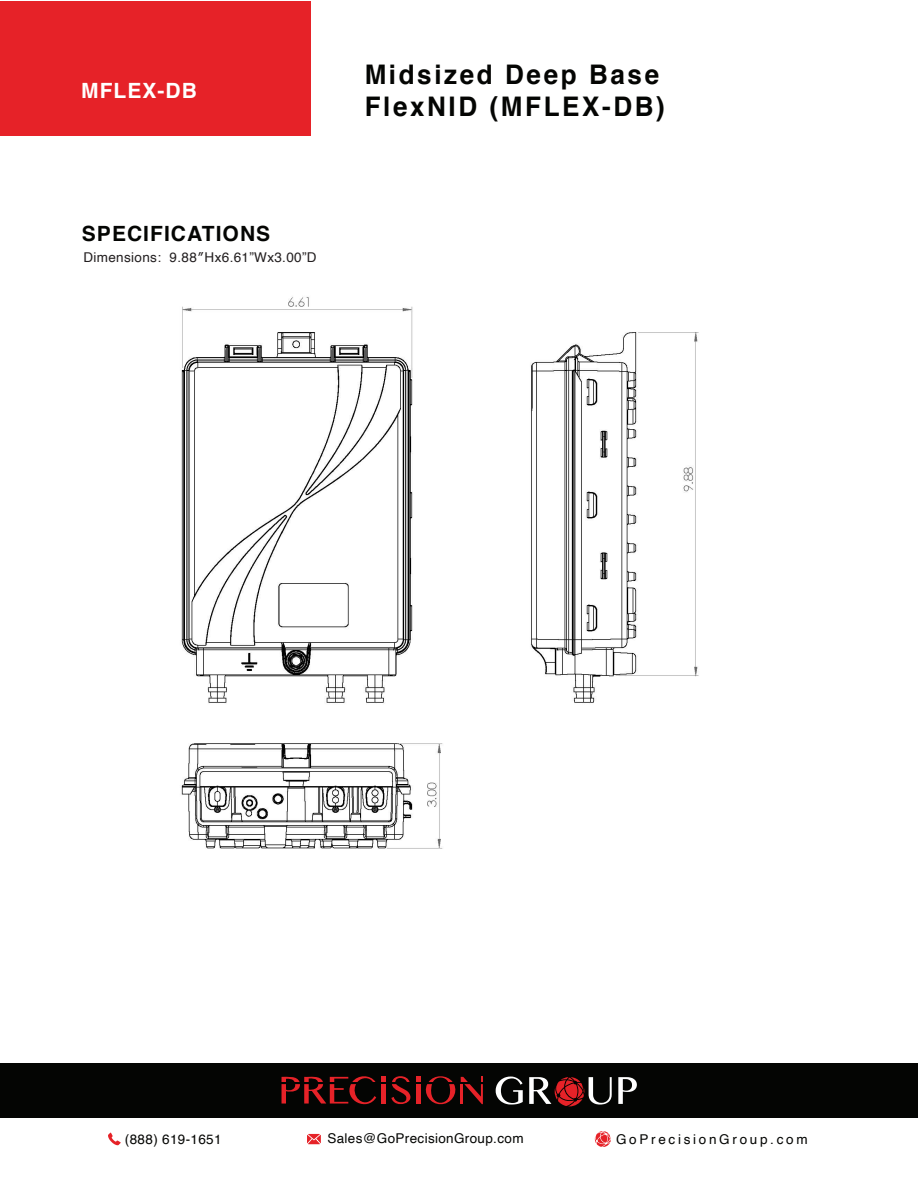
<style>
.page{position:relative;width:918px;height:1188px;background:#fff}
.page>*{position:absolute;margin:0;border:0;box-sizing:border-box;transform-origin:0 0}
.t1{font:700 27px/32.4px "Helvetica";letter-spacing:.1em;color:#040503;scale:.96 1}
.t2{font:700 21px "Helvetica";letter-spacing:.05em;color:#040503}
.t3{font:700 21px "Helvetica";letter-spacing:.05em;color:#fff}
.t4{font:13.5px "Helvetica";letter-spacing:.025em;color:#040503}
.t5{font:13.5px "Helvetica";letter-spacing:.025em;color:#231f20}
.t6{font:13.5px "Helvetica";letter-spacing:.2em;color:#040503}
</style>
<div class="page">
<div style="left:0;top:1px;width:311px;height:135px;background:#e62228"></div>
<div style="left:0;top:1064px;width:918px;height:54px;background:#040503"></div>
<svg style="left:282px;top:1076px;width:201px;height:29px"></svg>
<div style="left:381px;top:1084px;width:5px;height:20px;background:#e62228"></div>
<svg style="left:496px;top:1077px;width:27px;height:28px"></svg>
<svg style="left:618px;top:1077px;width:19px;height:27px"></svg>
<svg style="left:529px;top:1077px;width:83px;height:29px"></svg>
<svg style="left:108px;top:1133px;width:13px;height:12px"></svg>
<svg style="left:307px;top:1134px;width:14px;height:10px"></svg>
<svg style="left:595px;top:1131px;width:16px;height:16px"></svg>
<img style="left:181px;top:297px;width:518px;height:552px">
<h2 class="t3" style="left:81px;top:74px;width:117px">MFLEX-DB</h2>
<h2 class="t2" style="left:82px;top:217px;width:190px">SPECIFICATIONS</h2>
<p class="t5" style="left:83px;top:247px;width:235px">Dimensions: 9.88″Hx6.61”Wx3.00”D</p>
<h1 class="t1" style="left:365px;top:58px;width:314px">Midsized Deep Base<br>FlexNID (MFLEX-DB)</h1>
<p class="t4" style="left:125px;top:1129px;width:98px">(888) 619-1651</p>
<p class="t4" style="left:327px;top:1128px;width:198px">Sales@GoPrecisionGroup.com</p>
<p class="t6" style="left:616px;top:1129px;width:193px">GoPrecisionGroup.com</p>
</div>
